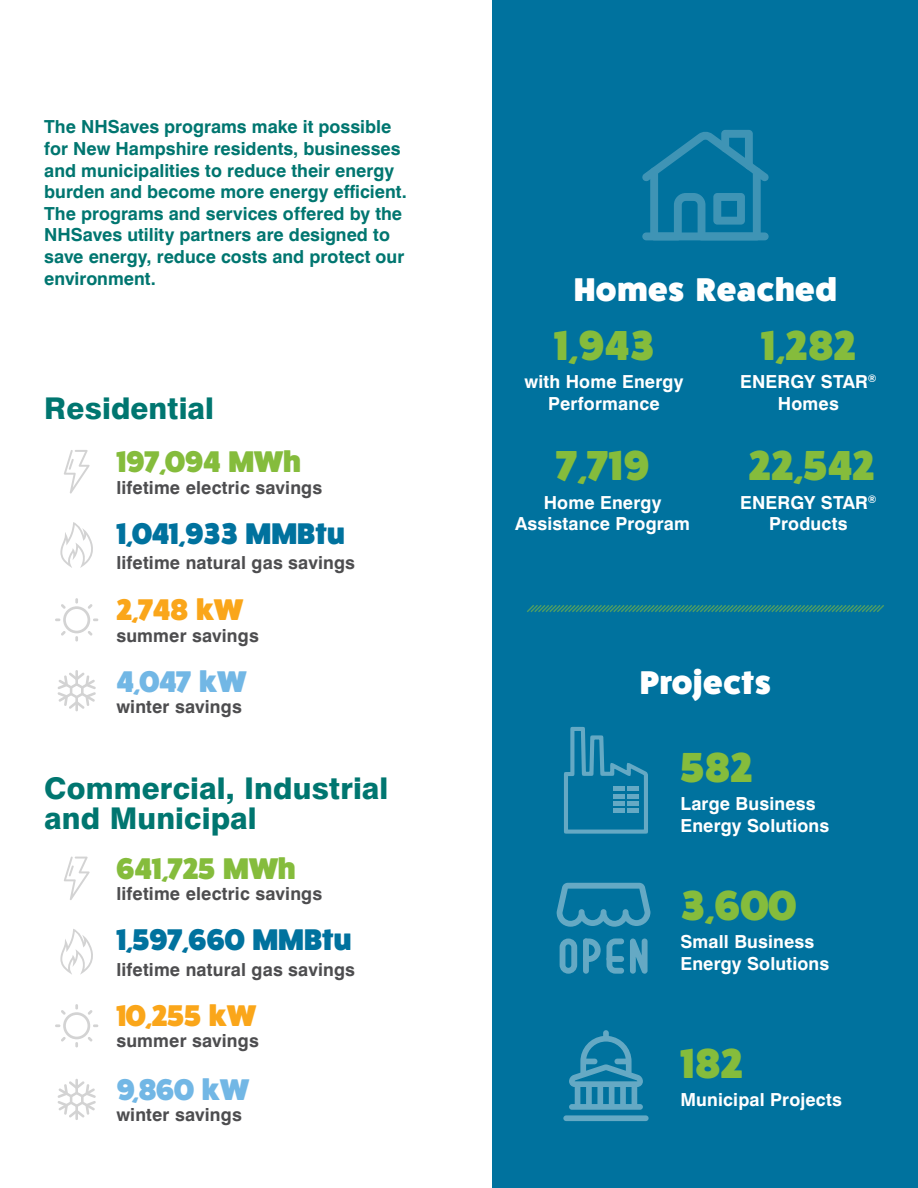
<style>
.page{position:relative;width:918px;height:1188px;background:#fff}
.page>*{position:absolute;margin:0;border:0;box-sizing:border-box;transform-origin:0 0}
.t1{font:800 42px "Fat Frank";letter-spacing:.02em;color:#85bc3c}
.t2{font:800 33px "Fat Frank";letter-spacing:.02em;color:#fff}
.t3{font:800 30px/30px "Swiss 721 BT";letter-spacing:.005em;color:#007670}
.t4{font:800 30px "Fat Frank";color:#00729e}
.t5{font:800 30px "Fat Frank";color:#85bc3c}
.t6{font:800 30px "Fat Frank";color:#faa61a}
.t7{font:800 30px "Fat Frank";color:#72b7e5}
.t8{font:700 18px/21.6px "Swiss 721 BT";color:#007670}
.t9{font:700 18px/21.6px "Swiss 721 BT";letter-spacing:.01em;color:#fff;text-align:center}
.t10{font:700 18px "Swiss 721 BT";letter-spacing:.01em;color:#4d4d4f}
</style>
<div class="page">
<div style="left:493px;top:0;width:425px;height:1188px;background:#00729e"></div>
<svg style="left:64px;top:450px;width:26px;height:44px"></svg>
<svg style="left:64px;top:856px;width:26px;height:44px"></svg>
<svg style="left:60px;top:522px;width:33px;height:46px"></svg>
<svg style="left:60px;top:929px;width:33px;height:46px"></svg>
<svg style="left:55px;top:598px;width:43px;height:44px"></svg>
<svg style="left:55px;top:1004px;width:43px;height:43px"></svg>
<hr style="left:75px;top:670px;width:3px;height:16px;background:#4d4d4f">
<hr style="left:75px;top:696px;width:3px;height:15px;background:#4d4d4f">
<svg style="left:57px;top:672px;width:39px;height:37px"></svg>
<hr style="left:75px;top:1079px;width:3px;height:15px;background:#4d4d4f">
<hr style="left:75px;top:1105px;width:3px;height:15px;background:#4d4d4f">
<svg style="left:57px;top:1081px;width:39px;height:37px"></svg>
<svg style="left:527px;top:605px;width:357px;height:7px"></svg>
<svg style="left:564px;top:726px;width:84px;height:108px"></svg>
<div style="left:614px;top:786px;width:11px;height:5px;background:#65a9c4"></div>
<div style="left:627px;top:786px;width:11px;height:5px;background:#65a9c4"></div>
<hr style="left:614px;top:794px;width:11px;height:4px;background:#65a9c4">
<hr style="left:627px;top:794px;width:11px;height:4px;background:#65a9c4">
<hr style="left:614px;top:801px;width:11px;height:4px;background:#65a9c4">
<hr style="left:627px;top:801px;width:11px;height:4px;background:#65a9c4">
<div style="left:614px;top:808px;width:11px;height:5px;background:#65a9c4"></div>
<div style="left:627px;top:808px;width:11px;height:5px;background:#65a9c4"></div>
<svg style="left:563px;top:1030px;width:86px;height:91px"></svg>
<div style="left:583px;top:939px;width:6px;height:35px;background:#65a9c4;border-radius:3px"></div>
<svg style="left:583px;top:939px;width:18px;height:23px"></svg>
<svg style="left:560px;top:939px;width:17px;height:35px"></svg>
<svg style="left:607px;top:938px;width:17px;height:36px"></svg>
<div style="left:607px;top:956px;width:17px;height:6px;background:#65a9c4;border-radius:3px"></div>
<svg style="left:630px;top:938px;width:18px;height:36px"></svg>
<svg style="left:556px;top:883px;width:94px;height:44px"></svg>
<svg style="left:642px;top:130px;width:127px;height:110px"></svg>
<div style="left:642px;top:232px;width:127px;height:8px;background:#3f94b5;border-radius:4px"></div>
<p class="t8" style="left:44px;top:116px;width:364px">The NHSaves programs make it possible for New Hampshire residents, businesses and municipalities to reduce their energy burden and become more energy efficient.<br>The programs and services offered by the NHSaves utility partners are designed to save energy, reduce costs and protect our environment.</p>
<h3 class="t3" style="left:44px;top:393px;width:171px">Residential</h3>
<h3 class="t5" style="left:116px;top:445px;width:186px">197,094 MWh</h3>
<p class="t10" style="left:116px;top:476px;width:207px">lifetime electric savings</p>
<h3 class="t4" style="left:116px;top:517px;width:230px">1,041,933 MMBtu</h3>
<p class="t10" style="left:116px;top:552px;width:240px">lifetime natural gas savings</p>
<h3 class="t6" style="left:116px;top:593px;width:128px">2,748 kW</h3>
<p class="t10" style="left:116px;top:624px;width:144px">summer savings</p>
<h3 class="t7" style="left:116px;top:665px;width:132px">4,047 kW</h3>
<p class="t10" style="left:116px;top:696px;width:127px">winter savings</p>
<h3 class="t3" style="left:44px;top:773px;width:346px">Commercial, Industrial and Municipal</h3>
<h3 class="t5" style="left:116px;top:851px;width:181px">641,725 MWh</h3>
<p class="t10" style="left:116px;top:883px;width:207px">lifetime electric savings</p>
<h3 class="t4" style="left:116px;top:923px;width:237px">1,597,660 MMBtu</h3>
<p class="t10" style="left:116px;top:958px;width:240px">lifetime natural gas savings</p>
<h3 class="t6" style="left:116px;top:999px;width:141px">10,255 kW</h3>
<p class="t10" style="left:116px;top:1030px;width:144px">summer savings</p>
<h3 class="t7" style="left:116px;top:1072px;width:134px">9,860 kW</h3>
<p class="t10" style="left:116px;top:1104px;width:127px">winter savings</p>
<h2 class="t2" style="left:574px;top:272px;width:264px">Homes Reached</h2>
<h1 class="t1" style="left:554px;top:322px;width:101px">1,943</h1>
<p class="t9" style="left:525px;top:371px;width:160px">with Home Energy<br>Performance</p>
<h1 class="t1" style="left:556px;top:442px;width:94px">7,719</h1>
<p class="t9" style="left:515px;top:491px;width:177px">Home Energy<br>Assistance Program</p>
<h1 class="t1" style="left:761px;top:322px;width:96px">1,282</h1>
<p class="t9" style="left:740px;top:371px;width:138px">ENERGY STAR<sup>®<br></sup>Homes</p>
<h1 class="t1" style="left:749px;top:442px;width:127px">22,542</h1>
<p class="t9" style="left:740px;top:491px;width:138px">ENERGY STAR<sup>®<br></sup>Products</p>
<h2 class="t2" style="left:640px;top:664px;width:132px">Projects</h2>
<h1 class="t1" style="left:680px;top:744px;width:73px">582</h1>
<p class="t9" style="left:680px;top:793px;width:150px;text-align:left">Large Business<br>Energy Solutions</p>
<h1 class="t1" style="left:680px;top:882px;width:117px">3,600</h1>
<p class="t9" style="left:680px;top:931px;width:150px;text-align:left">Small Business<br>Energy Solutions</p>
<h1 class="t1" style="left:680px;top:1040px;width:64px">182</h1>
<p class="t9" style="left:680px;top:1089px;width:163px">Municipal Projects</p>
</div>
